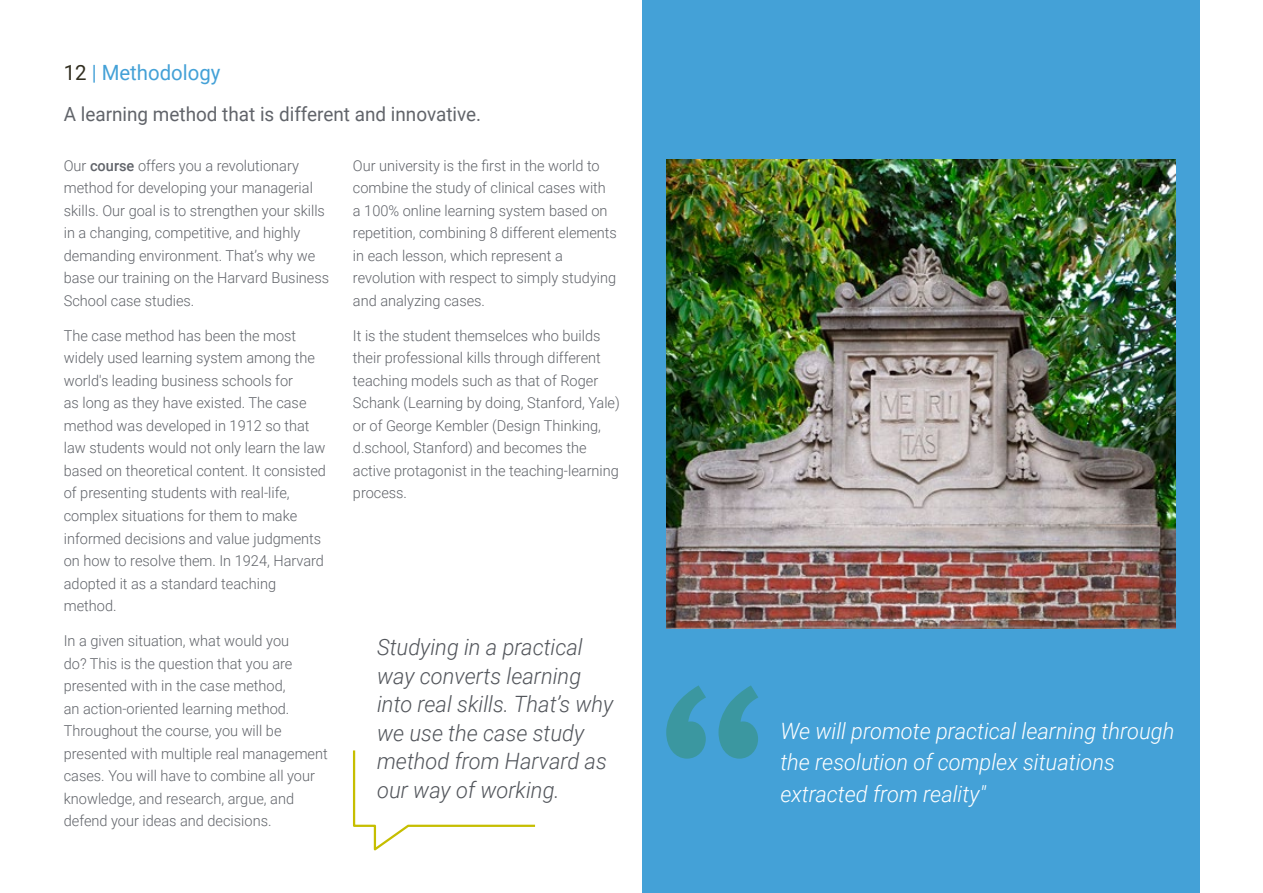
<style>
.page{position:relative;width:1263px;height:893px;background:#fff}
.page>*{position:absolute;margin:0;border:0;box-sizing:border-box;transform-origin:0 0}
.t1{font:italic 300 22.5px/28.5px "Roboto";color:#52555b}
.t2{font:italic 300 22.5px/31.5px "Roboto";color:#fff}
.t3{font:21px "Roboto";color:#44a1d7}
.t4{font:19.5px "Roboto";color:#61646a}
.t5{font:300 15px/22.5px "Roboto";color:#61646a}
.s1{color:#312e20}
.s2{font-weight:500}
</style>
<div class="page">
<svg style="left:352px;top:750px;width:184px;height:101px"></svg>
<div style="left:642px;top:0;width:557px;height:893px;background:#44a1d7"></div>
<svg style="left:666px;top:685px;width:92px;height:74px"></svg>
<img style="left:666px;top:159px;width:509px;height:469px">
<h2 class="t3" style="left:64px;top:57px;width:158px"><span class="s1">12</span> | Methodology</h2>
<h3 class="t4" style="left:64px;top:100px;width:419px">A learning method that is different and innovative.</h3>
<p class="t5" style="left:64px;top:154px;width:267px">Our <span class="s2">course</span> offers you a revolutionary method for developing your managerial skills. Our goal is to strengthen your skills in a changing, competitive, and highly demanding environment. That’s why we base our training on the Harvard Business School case studies.</p>
<p class="t5" style="left:64px;top:324px;width:264px">The case method has been the most widely used learning system among the world's leading business schools for<br>as long as they have existed. The case method was developed in 1912 so that law students would not only learn the law based on theoretical content. It consisted of presenting students with real-life, complex situations for them to make informed decisions and value judgments on how to resolve them. In 1924, Harvard adopted it as a standard teaching method.</p>
<p class="t5" style="left:64px;top:629px;width:265px">In a given situation, what would you<br>do? This is the question that you are presented with in the case method,<br>an action-oriented learning method.<br>Throughout the course, you will be presented with multiple real management cases. You will have to combine all your knowledge, and research, argue, and defend your ideas and decisions.</p>
<h1 class="t1" style="left:377px;top:632px;width:238px">Studying in a practical way converts learning into real skills. That’s why we use the case study method from Harvard as our way of working.</h1>
<p class="t5" style="left:353px;top:154px;width:266px">Our university is the first in the world to combine the study of clinical cases with a 100% online learning system based on repetition, combining 8 different elements in each lesson, which represent a revolution with respect to simply studying and analyzing cases.</p>
<p class="t5" style="left:353px;top:324px;width:268px">It is the student themselces who builds their professional kills through different teaching models such as that of Roger Schank (Learning by doing, Stanford, Yale) or of George Kembler (Design Thinking, d.school, Stanford) and becomes the active protagonist in the teaching-learning process.</p>
<h1 class="t2" style="left:780px;top:714px;width:396px">We will promote practical learning through the resolution of complex situations extracted from reality"</h1>
</div>
